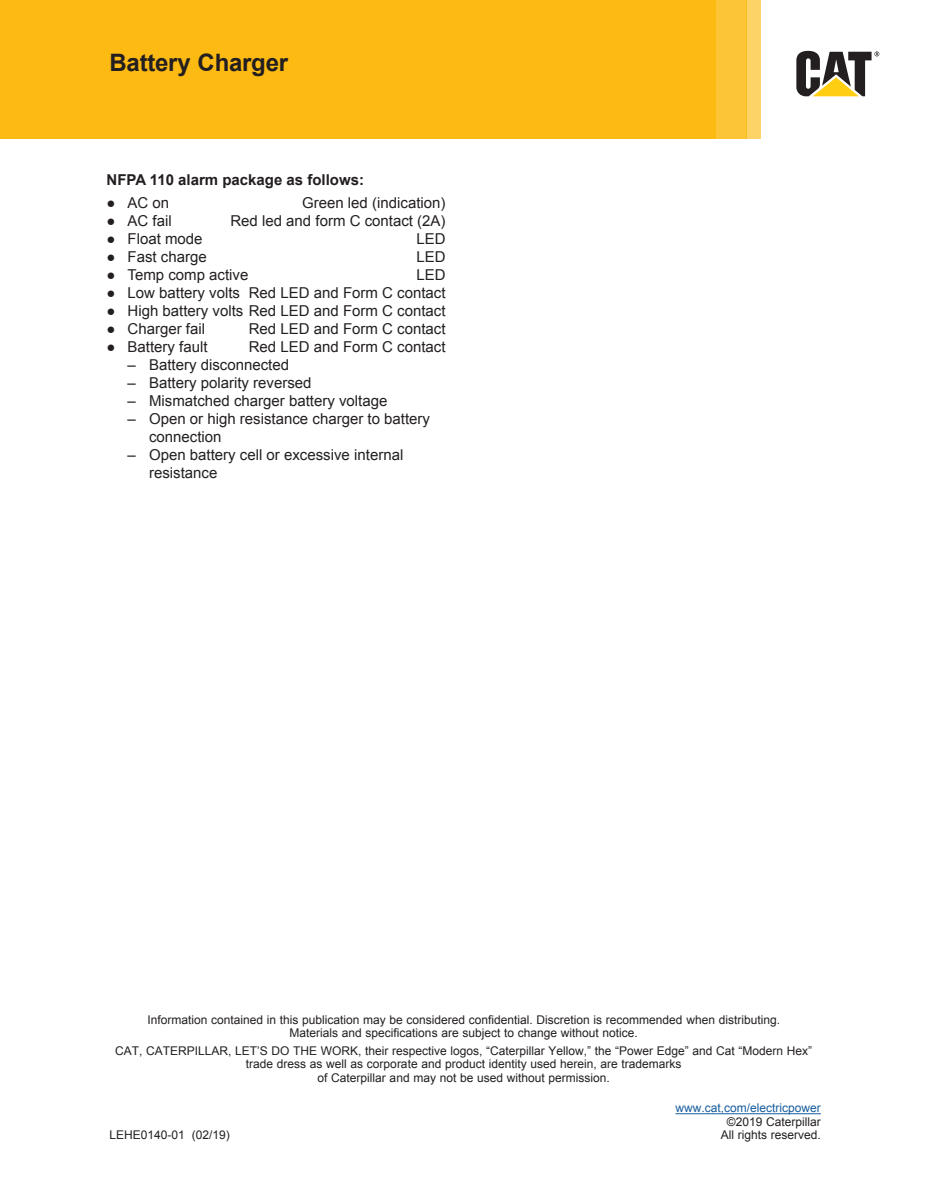
<style>
.page{position:relative;width:927px;height:1197px;background:#fff}
.page>*{position:absolute;margin:0;border:0;box-sizing:border-box;transform-origin:0 0}
.t1{font:700 24px "Arial";letter-spacing:-.01em;color:#231f20}
.t2{font:15px/18px "Arial";color:#231f20}
.t3{font:700 15px "Arial";color:#231f20}
.t4{font:12px/13.5px "Arial";color:#231f20;text-align:center}
.t5{font:12px "Arial";color:#175d9e}
</style>
<div class="page">
<div style="left:0;top:0;width:716px;height:140px;background:#fcba13"></div>
<div style="left:716px;top:0;width:30px;height:140px;background:#fcc437"></div>
<div style="left:746px;top:0;width:14px;height:140px;background:#fdd266"></div>
<svg style="left:796px;top:51px;width:83px;height:45px"></svg>
<hr style="left:676px;top:1113px;width:145px;height:1px;background:#175d9e">
<h1 class="t1" style="left:110px;top:47px;width:180px">Battery Charger</h1>
<p class="t3" style="left:107px;top:170px;width:259px">NFPA 110 alarm package as follows:</p>
<p class="t2" style="left:107px;top:194px;width:64px">● AC on</p>
<p class="t2" style="left:302px;top:194px;width:145px">Green led (indication)</p>
<p class="t2" style="left:107px;top:212px;width:67px">● AC fail</p>
<p class="t2" style="left:230px;top:212px;width:217px">Red led and form C contact (2A)</p>
<p class="t2" style="left:107px;top:230px;width:98px">● Float mode</p>
<p class="t2" style="left:416px;top:230px;width:31px">LED</p>
<p class="t2" style="left:107px;top:248px;width:102px">● Fast charge</p>
<p class="t2" style="left:416px;top:248px;width:31px">LED</p>
<p class="t2" style="left:107px;top:266px;width:143px">● Temp comp active</p>
<p class="t2" style="left:416px;top:266px;width:31px">LED</p>
<p class="t2" style="left:107px;top:284px;width:340px">● Low battery volts Red LED and Form C contact</p>
<p class="t2" style="left:107px;top:302px;width:340px">● High battery volts Red LED and Form C contact</p>
<p class="t2" style="left:107px;top:320px;width:100px">● Charger fail</p>
<p class="t2" style="left:249px;top:320px;width:198px">Red LED and Form C contact</p>
<p class="t2" style="left:107px;top:338px;width:103px">● Battery fault</p>
<p class="t2" style="left:249px;top:338px;width:198px">Red LED and Form C contact</p>
<p class="t2" style="left:128px;top:356px;width:163px">– Battery disconnected</p>
<p class="t2" style="left:128px;top:374px;width:186px">– Battery polarity reversed</p>
<p class="t2" style="left:128px;top:392px;width:261px">– Mismatched charger battery voltage</p>
<p class="t2" style="left:149px;top:410px;width:282px;text-indent:-22px">– Open or high resistance charger to battery connection</p>
<p class="t2" style="left:149px;top:446px;width:256px;text-indent:-22px">– Open battery cell or excessive internal resistance</p>
<p class="t4" style="left:147px;top:1013px;width:634px">Information contained in this publication may be considered confidential. Discretion is recommended when distributing.</p>
<p class="t4" style="left:290px;top:1026px;width:350px">Materials and specifications are subject to change without notice.</p>
<p class="t4" style="left:115px;top:1044px;width:699px">CAT, CATERPILLAR, LET’S DO THE WORK, their respective logos, “Caterpillar Yellow,” the “Power Edge” and Cat “Modern Hex” trade dress as well as corporate and product identity used herein, are trademarks</p>
<p class="t4" style="left:318px;top:1071px;width:294px">of Caterpillar and may not be used without permission.</p>
<p class="t5" style="left:676px;top:1100px;width:147px">www.cat,com/electricpower</p>
<p class="t4" style="left:727px;top:1115px;width:95px">©2019 Caterpillar</p>
<p class="t4" style="left:721px;top:1129px;width:102px">All rights reserved.</p>
<p class="t4" style="left:110px;top:1128px;width:122px">LEHE0140-01 (02/19)</p>
</div>
